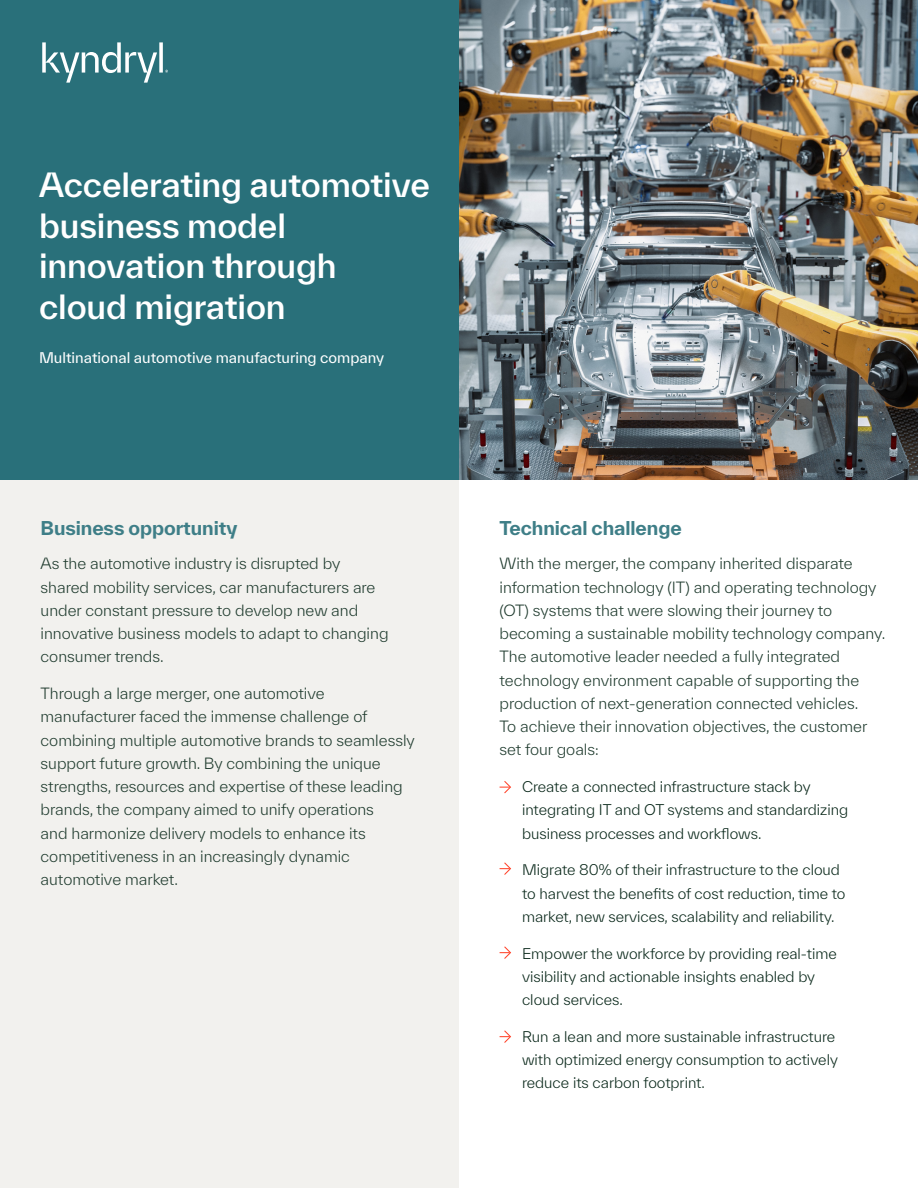
<style>
.page{position:relative;width:918px;height:1188px;background:#fff}
.page>*{position:absolute;margin:0;border:0;box-sizing:border-box;transform-origin:0 0}
.t1{font:500 32.25px/40.5px "TWK Everett";letter-spacing:-.005em;color:#fff}
.t2{font:700 18.3px "TWK Everett";letter-spacing:-.005em;color:#3e7e87}
.t3{font:300 15px/23.2px "TWK Everett";color:#1d392c}
.t4{font:300 14.25px/23.2px "TWK Everett";color:#042315}
.t5{font:14.25px "TWK Everett";color:#fff}
</style>
<div class="page">
<div style="left:0;top:0;width:459px;height:1188px;background:#f2f1ee"></div>
<img style="left:459px;top:0;width:459px;height:480px">
<div style="left:0;top:0;width:459px;height:480px;background:#29707a"></div>
<svg style="left:42px;top:42px;width:126px;height:41px"></svg>
<svg style="left:500px;top:781px;width:11px;height:13px"></svg>
<svg style="left:500px;top:862px;width:11px;height:13px"></svg>
<svg style="left:500px;top:946px;width:11px;height:13px"></svg>
<svg style="left:500px;top:1030px;width:11px;height:13px"></svg>
<h1 class="t1" style="left:39px;top:164px;width:392px">Accelerating automotive business model innovation through cloud migration</h1>
<p class="t5" style="left:39px;top:348px;width:347px">Multinational automotive manufacturing company</p>
<p class="t2" style="left:41px;top:515px;width:198px">Business opportunity</p>
<p class="t3" style="left:41px;top:552px;width:349px">As the automotive industry is disrupted by shared mobility services, car manufacturers are under constant pressure to develop new and innovative business models to adapt to changing consumer trends.</p>
<p class="t3" style="left:41px;top:682px;width:376px">Through a large merger, one automotive manufacturer faced the immense challenge of combining multiple automotive brands to seamlessly support future growth. By combining the unique strengths, resources and expertise of these leading brands, the company aimed to unify operations<br>and harmonize delivery models to enhance its competitiveness in an increasingly dynamic automotive market.</p>
<p class="t2" style="left:500px;top:515px;width:184px">Technical challenge</p>
<p class="t3" style="left:500px;top:552px;width:387px">With the merger, the company inherited disparate information technology (IT) and operating technology (OT) systems that were slowing their journey to becoming a sustainable mobility technology company.<br>The automotive leader needed a fully integrated technology environment capable of supporting the production of next-generation connected vehicles.<br>To achieve their innovation objectives, the customer set four goals:</p>
<p class="t4" style="left:522px;top:775px;width:328px">Create a connected infrastructure stack by integrating IT and OT systems and standardizing business processes and workflows.</p>
<p class="t4" style="left:522px;top:858px;width:325px">Migrate 80% of their infrastructure to the cloud to harvest the benefits of cost reduction, time to market, new services, scalability and reliability.</p>
<p class="t4" style="left:522px;top:942px;width:316px">Empower the workforce by providing real-time visibility and actionable insights enabled by cloud services.</p>
<p class="t4" style="left:522px;top:1025px;width:317px">Run a lean and more sustainable infrastructure with optimized energy consumption to actively reduce its carbon footprint.</p>
</div>
